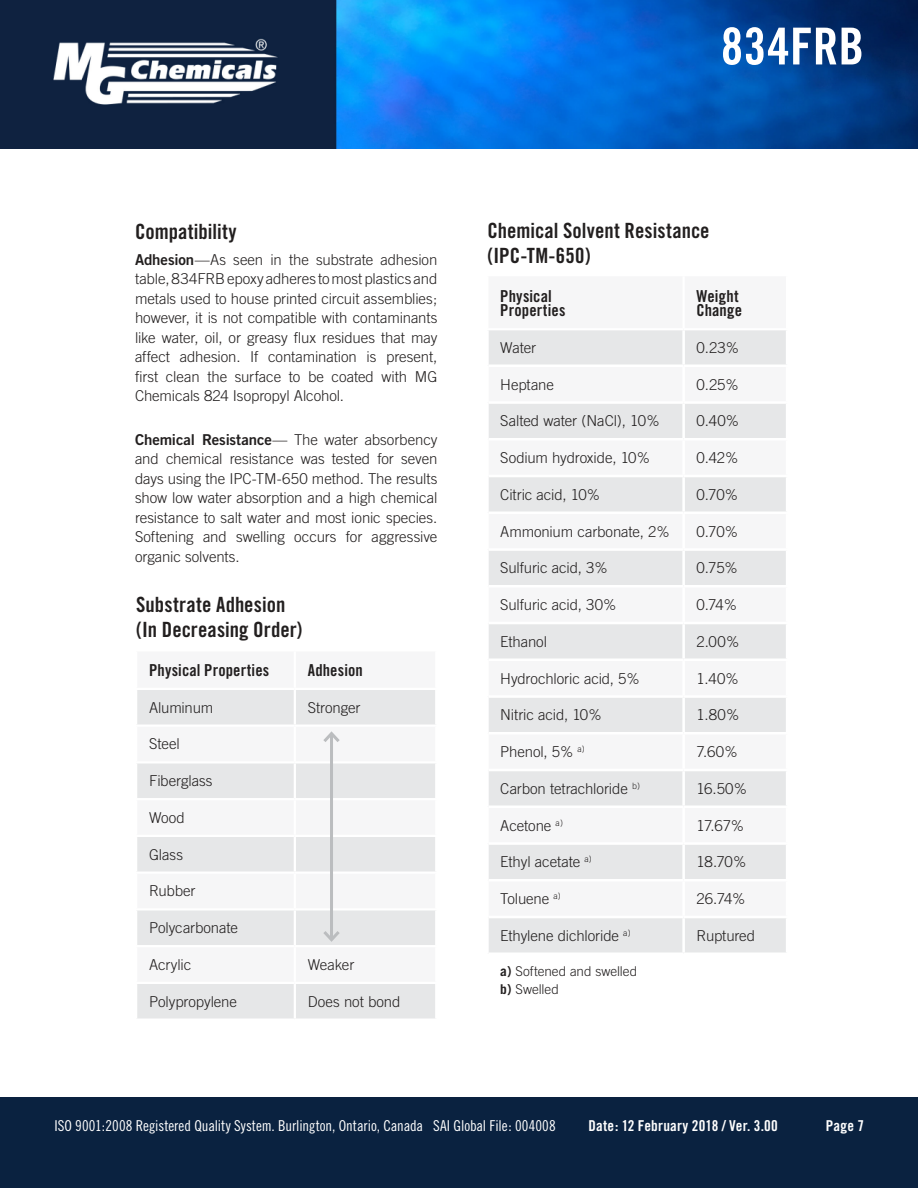
<style>
.page{position:relative;width:918px;height:1188px;background:#fff}
.page>*{position:absolute;margin:0;border:0;box-sizing:border-box;transform-origin:0 0}
.t1{font:51px "Trade Gothic Bold Cond Twenty";letter-spacing:.005em;color:#fff}
.t2{font:21px/25.2px "Trade Gothic Bold Cond Twenty";letter-spacing:.005em;color:#221f1f}
.t3{font:16.5px/14.4px "Trade Gothic Bold Cond Twenty";letter-spacing:.01em;color:#221f1f}
.t4{font:300 15px/19.5px "Trade Gothic";letter-spacing:-.005em;color:#221f1f;text-align:justify}
.t5{font:15px "Trade Gothic Cond Eighteen";letter-spacing:-.005em;color:#fff}
.t6{font:15px "Trade Gothic Bold Cond Twenty";letter-spacing:.01em;color:#fff}
.t7{font:300 13.5px/18px "Trade Gothic";color:#221f1f}
.s1{font-family:"Trade Gothic Bold Two";font-weight:400}
.s2{font-weight:700}
</style>
<div class="page">
<img style="left:0;top:0;width:918px;height:149px">
<div style="left:0;top:1097px;width:918px;height:91px;background:#0a2240"></div>
<svg style="left:137px;top:690px;width:298px;height:329px;fill:#e6e7e8"></svg>
<hr style="left:294px;top:690px;width:2px;height:35px;background:#fff">
<hr style="left:135px;top:725px;width:160px;height:2px;background:#fff">
<hr style="left:295px;top:725px;width:142px;height:2px;background:#fff">
<hr style="left:294px;top:727px;width:2px;height:34px;background:#fff">
<hr style="left:135px;top:761px;width:160px;height:3px;background:#fff">
<hr style="left:295px;top:761px;width:142px;height:3px;background:#fff">
<hr style="left:294px;top:764px;width:2px;height:34px;background:#fff">
<hr style="left:135px;top:798px;width:160px;height:2px;background:#fff">
<hr style="left:295px;top:798px;width:142px;height:2px;background:#fff">
<hr style="left:294px;top:800px;width:2px;height:35px;background:#fff">
<hr style="left:135px;top:835px;width:160px;height:2px;background:#fff">
<hr style="left:295px;top:835px;width:142px;height:2px;background:#fff">
<hr style="left:294px;top:837px;width:2px;height:35px;background:#fff">
<hr style="left:135px;top:872px;width:160px;height:2px;background:#fff">
<hr style="left:295px;top:872px;width:142px;height:2px;background:#fff">
<hr style="left:294px;top:874px;width:2px;height:34px;background:#fff">
<hr style="left:135px;top:908px;width:160px;height:3px;background:#fff">
<hr style="left:295px;top:908px;width:142px;height:3px;background:#fff">
<hr style="left:294px;top:911px;width:2px;height:34px;background:#fff">
<hr style="left:135px;top:945px;width:160px;height:2px;background:#fff">
<hr style="left:295px;top:945px;width:142px;height:2px;background:#fff">
<hr style="left:294px;top:947px;width:2px;height:35px;background:#fff">
<hr style="left:135px;top:982px;width:160px;height:2px;background:#fff">
<hr style="left:295px;top:982px;width:142px;height:2px;background:#fff">
<hr style="left:294px;top:984px;width:2px;height:35px;background:#fff">
<hr style="left:330px;top:734px;width:3px;height:206px;background:#bbbdbf">
<svg style="left:320px;top:729px;width:23px;height:16px"></svg>
<svg style="left:320px;top:928px;width:23px;height:16px"></svg>
<svg style="left:489px;top:330px;width:297px;height:622px;fill:#e6e7e8"></svg>
<hr style="left:682px;top:330px;width:3px;height:34px;background:#fff">
<hr style="left:489px;top:364px;width:195px;height:3px;background:#fff">
<hr style="left:684px;top:364px;width:104px;height:3px;background:#fff">
<hr style="left:682px;top:367px;width:3px;height:34px;background:#fff">
<hr style="left:489px;top:401px;width:195px;height:3px;background:#fff">
<hr style="left:684px;top:401px;width:104px;height:3px;background:#fff">
<hr style="left:682px;top:404px;width:3px;height:34px;background:#fff">
<hr style="left:489px;top:438px;width:195px;height:3px;background:#fff">
<hr style="left:684px;top:438px;width:104px;height:3px;background:#fff">
<hr style="left:682px;top:441px;width:3px;height:34px;background:#fff">
<hr style="left:489px;top:475px;width:195px;height:2px;background:#fff">
<hr style="left:684px;top:475px;width:104px;height:2px;background:#fff">
<hr style="left:682px;top:477px;width:3px;height:34px;background:#fff">
<hr style="left:489px;top:511px;width:195px;height:3px;background:#fff">
<hr style="left:684px;top:511px;width:104px;height:3px;background:#fff">
<hr style="left:682px;top:514px;width:3px;height:34px;background:#fff">
<hr style="left:489px;top:548px;width:195px;height:3px;background:#fff">
<hr style="left:684px;top:548px;width:104px;height:3px;background:#fff">
<hr style="left:682px;top:551px;width:3px;height:34px;background:#fff">
<hr style="left:489px;top:585px;width:195px;height:3px;background:#fff">
<hr style="left:684px;top:585px;width:104px;height:3px;background:#fff">
<hr style="left:682px;top:588px;width:3px;height:34px;background:#fff">
<hr style="left:489px;top:622px;width:195px;height:2px;background:#fff">
<hr style="left:684px;top:622px;width:104px;height:2px;background:#fff">
<hr style="left:682px;top:624px;width:3px;height:34px;background:#fff">
<hr style="left:489px;top:658px;width:195px;height:3px;background:#fff">
<hr style="left:684px;top:658px;width:104px;height:3px;background:#fff">
<hr style="left:682px;top:661px;width:3px;height:34px;background:#fff">
<hr style="left:489px;top:695px;width:195px;height:3px;background:#fff">
<hr style="left:684px;top:695px;width:104px;height:3px;background:#fff">
<hr style="left:682px;top:698px;width:3px;height:34px;background:#fff">
<hr style="left:489px;top:732px;width:195px;height:3px;background:#fff">
<hr style="left:684px;top:732px;width:104px;height:3px;background:#fff">
<hr style="left:682px;top:735px;width:3px;height:34px;background:#fff">
<hr style="left:489px;top:769px;width:195px;height:2px;background:#fff">
<hr style="left:684px;top:769px;width:104px;height:2px;background:#fff">
<hr style="left:682px;top:771px;width:3px;height:34px;background:#fff">
<hr style="left:489px;top:805px;width:195px;height:3px;background:#fff">
<hr style="left:684px;top:805px;width:104px;height:3px;background:#fff">
<hr style="left:682px;top:808px;width:3px;height:34px;background:#fff">
<hr style="left:489px;top:842px;width:195px;height:3px;background:#fff">
<hr style="left:684px;top:842px;width:104px;height:3px;background:#fff">
<hr style="left:682px;top:845px;width:3px;height:34px;background:#fff">
<hr style="left:489px;top:879px;width:195px;height:3px;background:#fff">
<hr style="left:684px;top:879px;width:104px;height:3px;background:#fff">
<hr style="left:682px;top:882px;width:3px;height:34px;background:#fff">
<hr style="left:489px;top:916px;width:195px;height:2px;background:#fff">
<hr style="left:684px;top:916px;width:104px;height:2px;background:#fff">
<hr style="left:682px;top:918px;width:3px;height:34px;background:#fff">
<h1 class="t1" style="left:721px;top:17px;width:145px">834FRB</h1>
<h2 class="t2" style="left:135px;top:220px;width:103px">Compatibility</h2>
<p class="t4" style="left:135px;top:251px;width:304px"><span class="s1">Adhesion</span>—As seen in the substrate adhesion table, 834FRB epoxy adheres to most plastics and metals used to house printed circuit assemblies; however, it is not compatible with contaminants like water, oil, or greasy flux residues that may affect adhesion. If contamination is present, first clean the surface to be coated with MG Chemicals 824 Isopropyl Alcohol.</p>
<p class="t4" style="left:135px;top:431px;width:304px"><span class="s1">Chemical Resistance</span>— The water absorbency and chemical resistance was tested for seven days using the IPC-TM-650 method. The results show low water absorption and a high chemical resistance to salt water and most ionic species.<br>Softening and swelling occurs for aggressive organic solvents.</p>
<h2 class="t2" style="left:136px;top:594px;width:168px">Substrate Adhesion (In Decreasing Order)</h2>
<p class="t3" style="left:149px;top:664px;width:122px">Physical Properties</p>
<p class="t3" style="left:308px;top:664px;width:57px">Adhesion</p>
<p class="t4" style="left:149px;top:699px;width:66px">Aluminum</p>
<p class="t4" style="left:308px;top:699px;width:54px">Stronger</p>
<p class="t4" style="left:149px;top:736px;width:32px">Steel</p>
<p class="t4" style="left:149px;top:772px;width:65px">Fiberglass</p>
<p class="t4" style="left:149px;top:809px;width:37px">Wood</p>
<p class="t4" style="left:149px;top:846px;width:35px">Glass</p>
<p class="t4" style="left:149px;top:883px;width:48px">Rubber</p>
<p class="t4" style="left:149px;top:919px;width:90px">Polycarbonate</p>
<p class="t4" style="left:149px;top:956px;width:44px">Acrylic</p>
<p class="t4" style="left:308px;top:956px;width:48px">Weaker</p>
<p class="t4" style="left:149px;top:993px;width:89px">Polypropylene</p>
<p class="t4" style="left:308px;top:993px;width:94px">Does not bond</p>
<h2 class="t2" style="left:487px;top:220px;width:224px">Chemical Solvent Resistance (IPC-TM-650)</h2>
<p class="t3" style="left:500px;top:290px;width:67px">Physical<br>Properties</p>
<p class="t3" style="left:697px;top:290px;width:47px">Weight<br>Change</p>
<p class="t4" style="left:500px;top:339px;width:37px">Water</p>
<p class="t4" style="left:697px;top:339px;width:44px">0.23%</p>
<p class="t4" style="left:500px;top:376px;width:55px">Heptane</p>
<p class="t4" style="left:697px;top:376px;width:44px">0.25%</p>
<p class="t4" style="left:500px;top:412px;width:161px">Salted water (NaCl), 10%</p>
<p class="t4" style="left:697px;top:412px;width:44px">0.40%</p>
<p class="t4" style="left:500px;top:449px;width:151px">Sodium hydroxide, 10%</p>
<p class="t4" style="left:697px;top:449px;width:43px">0.42%</p>
<p class="t4" style="left:500px;top:486px;width:102px">Citric acid, 10%</p>
<p class="t4" style="left:697px;top:486px;width:43px">0.70%</p>
<p class="t4" style="left:500px;top:523px;width:171px">Ammonium carbonate, 2%</p>
<p class="t4" style="left:697px;top:523px;width:43px">0.70%</p>
<p class="t4" style="left:500px;top:559px;width:109px">Sulfuric acid, 3%</p>
<p class="t4" style="left:697px;top:559px;width:43px">0.75%</p>
<p class="t4" style="left:500px;top:596px;width:118px">Sulfuric acid, 30%</p>
<p class="t4" style="left:697px;top:596px;width:42px">0.74%</p>
<p class="t4" style="left:500px;top:633px;width:48px">Ethanol</p>
<p class="t4" style="left:697px;top:633px;width:44px">2.00%</p>
<p class="t4" style="left:500px;top:670px;width:141px">Hydrochloric acid, 5%</p>
<p class="t4" style="left:697px;top:670px;width:44px">1.40%</p>
<p class="t4" style="left:500px;top:706px;width:103px">Nitric acid, 10%</p>
<p class="t4" style="left:697px;top:706px;width:44px">1.80%</p>
<p class="t4" style="left:500px;top:743px;width:86px">Phenol, 5% <sup>a)</sup></p>
<p class="t4" style="left:697px;top:743px;width:43px">7.60%</p>
<p class="t4" style="left:500px;top:780px;width:141px">Carbon tetrachloride <sup>b)</sup></p>
<p class="t4" style="left:697px;top:780px;width:52px">16.50%</p>
<p class="t4" style="left:500px;top:817px;width:64px">Acetone <sup>a)</sup></p>
<p class="t4" style="left:697px;top:817px;width:49px">17.67%</p>
<p class="t4" style="left:500px;top:853px;width:93px">Ethyl acetate <sup>a)</sup></p>
<p class="t4" style="left:697px;top:853px;width:51px">18.70%</p>
<p class="t4" style="left:500px;top:890px;width:62px">Toluene <sup>a)</sup></p>
<p class="t4" style="left:697px;top:890px;width:51px">26.74%</p>
<p class="t4" style="left:500px;top:927px;width:132px">Ethylene dichloride <sup>a)</sup></p>
<p class="t4" style="left:697px;top:927px;width:60px">Ruptured</p>
<p class="t7" style="left:500px;top:964px;width:139px"><span class="s2">a)</span> Softened and swelled <span class="s2">b)</span> Swelled</p>
<p class="t5" style="left:54px;top:1120px;width:503px">ISO 9001:2008 Registered Quality System. Burlington, Ontario, Canada SAI Global File: 004008</p>
<p class="t6" style="left:588px;top:1120px;width:191px">Date: 12 February 2018 / Ver. 3.00</p>
<p class="t6" style="left:826px;top:1120px;width:40px">Page 7</p>
</div>
